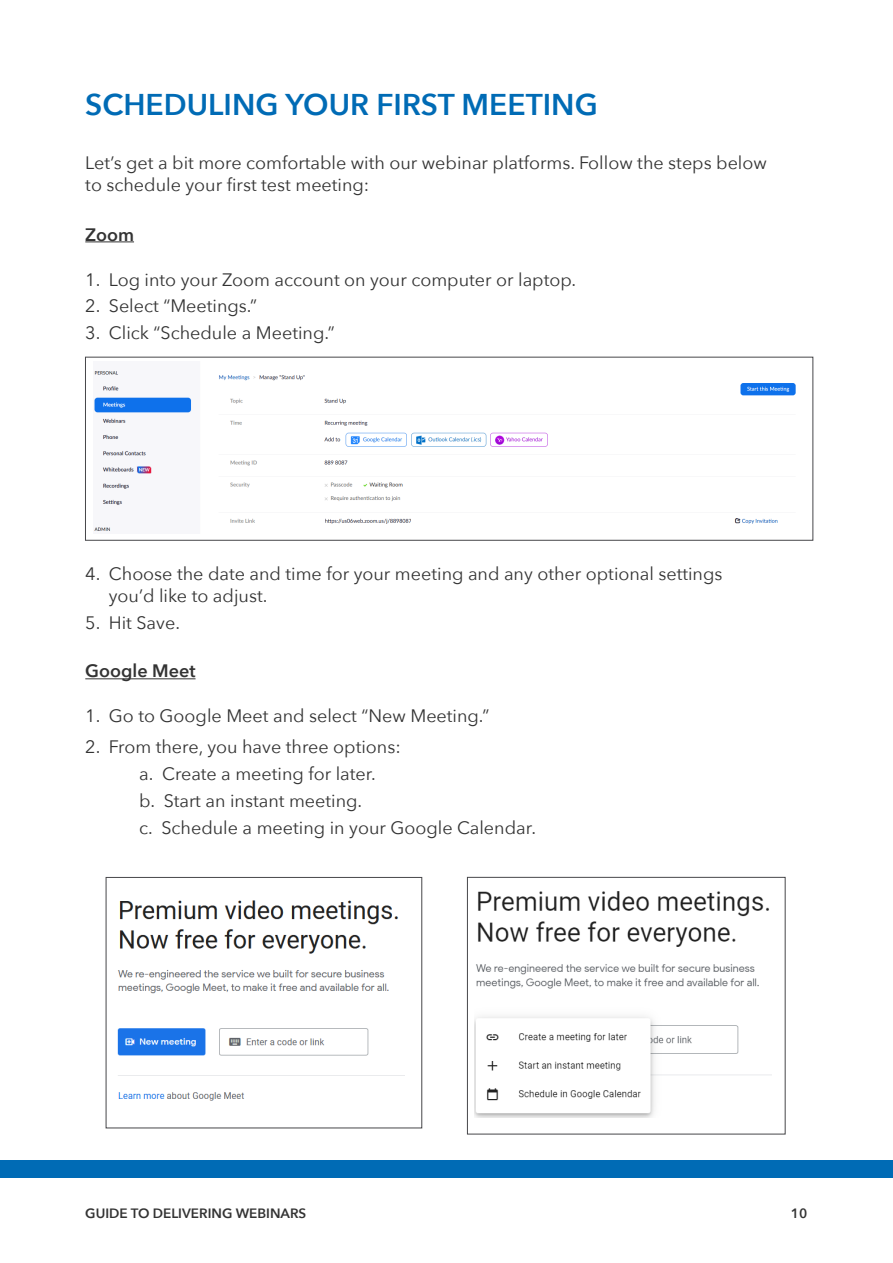
<style>
.page{position:relative;width:893px;height:1263px;background:#fff}
.page>*{position:absolute;margin:0;border:0;box-sizing:border-box;transform-origin:0 0}
.t1{font:600 30px "Avenir Next";color:#006bb5}
.t2{font:18px/22.5px "Avenir Next";color:#333}
.Sub_2{font:600 18px "Avenir Next";color:#333}
.t3{font:600 13.5px "Avenir Next";color:#333}
</style>
<div class="page">
<div style="left:0;top:1161px;width:893px;height:17px;background:#006bb5"></div>
<hr style="left:85px;top:241px;width:49px;height:1px;background:#333">
<hr style="left:85px;top:678px;width:111px;height:1px;background:#333">
<img style="left:94px;top:371px;width:702px;height:160px">
<div style="left:349px;top:460px;width:26px;height:8px;background:#fff"></div>
<div style="left:412px;top:516px;width:36px;height:11px;background:#fff"></div>
<img style="left:117px;top:900px;width:287px;height:201px">
<div style="left:106px;top:877px;width:316px;height:251px;border:1px solid #47474a"></div>
<img style="left:474px;top:891px;width:297px;height:226px">
<div style="left:467px;top:877px;width:318px;height:257px;border:1px solid #47474a"></div>
<p class="t1" style="left:85px;top:79px;width:514px">SCHEDULING YOUR FIRST MEETING</p>
<p class="t2" style="left:85px;top:150px;width:683px">Let’s get a bit more comfortable with our webinar platforms. Follow the steps below to schedule your first test meeting:</p>
<p class="Sub_2" style="left:85px;top:219px;width:50px">Zoom</p>
<p class="t2" style="left:85px;top:267px;width:492px">1. Log into your Zoom account on your computer or laptop.</p>
<p class="t2" style="left:85px;top:294px;width:173px">2. Select “Meetings.”</p>
<p class="t2" style="left:85px;top:321px;width:251px">3. Click “Schedule a Meeting.”</p>
<p class="t2" style="left:109px;top:562px;width:615px;text-indent:-24px">4. Choose the date and time for your meeting and any other optional settings you’d like to adjust.</p>
<p class="t2" style="left:85px;top:611px;width:96px">5. Hit Save.</p>
<p class="Sub_2" style="left:85px;top:656px;width:112px">Google Meet</p>
<p class="t2" style="left:85px;top:704px;width:406px">1. Go to Google Meet and select “New Meeting.”</p>
<p class="t2" style="left:85px;top:735px;width:317px">2. From there, you have three options:</p>
<p class="t2" style="left:139px;top:762px;width:238px">a. Create a meeting for later.</p>
<p class="t2" style="left:139px;top:789px;width:224px">b. Start an instant meeting.</p>
<p class="t2" style="left:139px;top:815px;width:398px">c. Schedule a meeting in your Google Calendar.</p>
<p class="t3" style="left:85px;top:1202px;width:222px">GUIDE TO DELIVERING WEBINARS</p>
<p class="t3" style="left:791px;top:1202px;width:18px">10</p>
</div>
